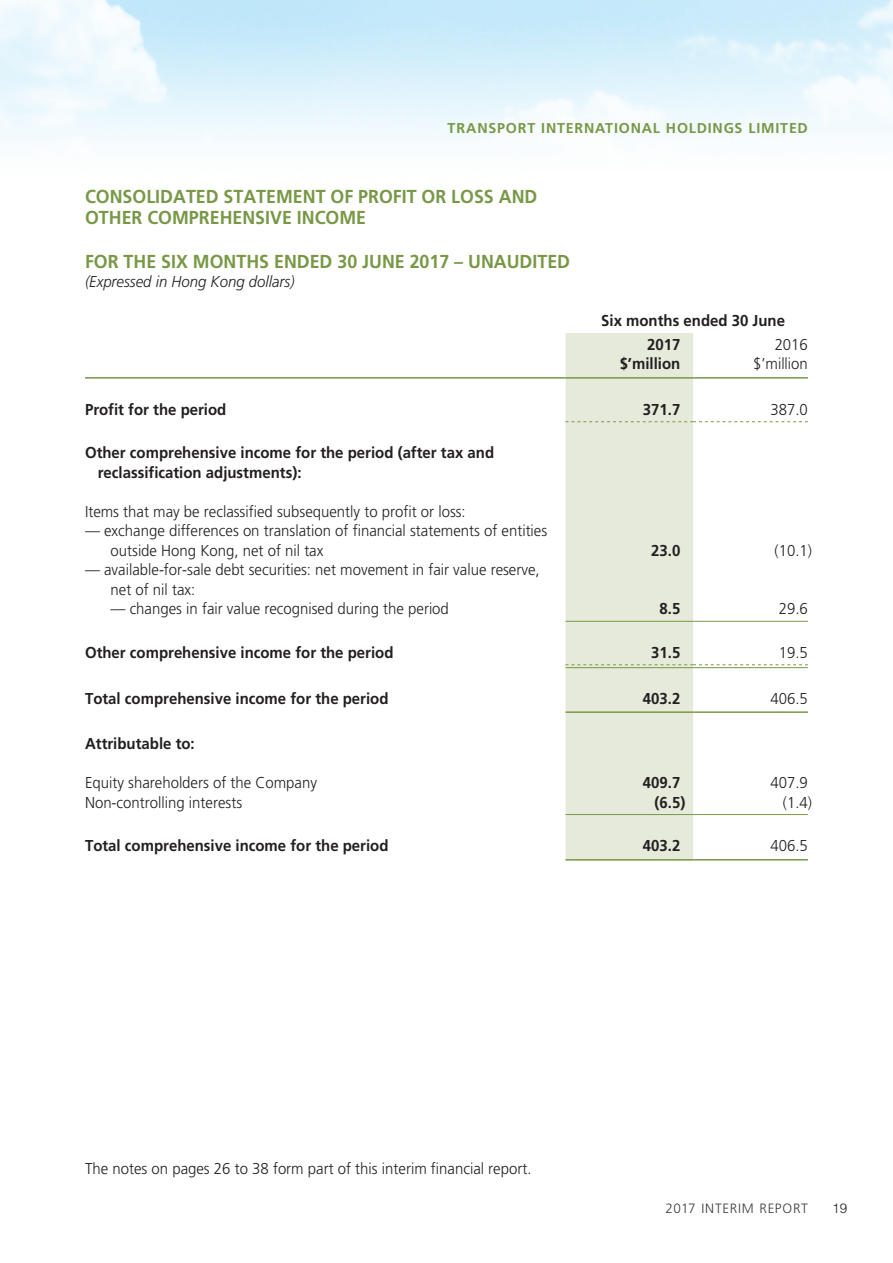
<style>
.page{position:relative;width:893px;height:1263px;background:#fff}
.page>*{position:absolute;margin:0;border:0;box-sizing:border-box;transform-origin:0 0}
.t1{font:700 18.75px "Frutiger LT Std";color:#789846;scale:.95 1}
.t2{font:300 15.75px/19.5px "Frutiger LT Std";color:#231f20;scale:.95 1}
.t3{font:700 15.75px/23.7px "Frutiger LT Std";color:#231f20;scale:.95 1}
.t4{font:italic 300 15.75px "Frutiger LT Std";color:#231f20;scale:.95 1}
.t5{font:700 14.25px "Frutiger LT Std";letter-spacing:.055em;color:#789846}
.t6{font:300 13.5px "Frutiger";letter-spacing:.055em;color:#3e3e3f}
.t7{font:300 13.5px "Helvetica";color:#231f20}
</style>
<div class="page">
<div style="left:566px;top:333px;width:127px;height:526px;background:#e5eada"></div>
<hr style="left:85px;top:377px;width:481px;height:2px;background:#789846">
<hr style="left:566px;top:377px;width:127px;height:2px;background:#789846">
<hr style="left:693px;top:377px;width:115px;height:2px;background:#789846">
<svg style="left:566px;top:421px;width:242px;height:1px"></svg>
<hr style="left:566px;top:621px;width:127px;height:1px;background:#789846">
<hr style="left:693px;top:621px;width:115px;height:1px;background:#789846">
<hr style="left:566px;top:667px;width:127px;height:1px;background:#789846">
<svg style="left:566px;top:664px;width:242px;height:1px"></svg>
<hr style="left:693px;top:667px;width:115px;height:1px;background:#789846">
<hr style="left:566px;top:711px;width:127px;height:2px;background:#789846">
<hr style="left:693px;top:711px;width:115px;height:2px;background:#789846">
<hr style="left:566px;top:814px;width:127px;height:1px;background:#789846">
<hr style="left:693px;top:814px;width:115px;height:1px;background:#789846">
<hr style="left:566px;top:859px;width:127px;height:1px;background:#789846">
<hr style="left:693px;top:859px;width:115px;height:1px;background:#789846">
<p class="t5" style="left:448px;top:119px;width:362px">TRANSPORT INTERNATIONAL HOLDINGS LIMITED</p>
<p class="t1" style="left:85px;top:185px;width:25px">Consolidated</p>
<p class="t1" style="left:224px;top:185px;width:13px">statement</p>
<p class="t1" style="left:331px;top:185px;width:41px">of profit</p>
<p class="t1" style="left:422px;top:185px;width:43px">or loss</p>
<p class="t1" style="left:499px;top:185px;width:15px">and</p>
<p class="t1" style="left:85px;top:207px;width:13px">other</p>
<p class="t1" style="left:147px;top:207px;width:13px">comprehensive</p>
<p class="t1" style="left:297px;top:207px;width:13px">income</p>
<p class="t1" style="left:85px;top:250px;width:13px">for</p>
<p class="t1" style="left:124px;top:250px;width:13px">the</p>
<p class="t1" style="left:161px;top:250px;width:48px">si x months</p>
<p class="t1" style="left:274px;top:250px;width:13px">ended</p>
<p class="t1" style="left:337px;top:250px;width:47px">30 June</p>
<p class="t1" style="left:410px;top:250px;width:75px">2017 – unaudited</p>
<p class="t4" style="left:85px;top:273px;width:222px">(Expressed in Hong Kong dollars)</p>
<p class="t3" style="left:647px;top:309px;width:147px;text-indent:-46px">Six months ended 30 June<br>2017</p>
<p class="t2" style="left:775px;top:335px;width:37px">2016</p>
<p class="t3" style="left:620px;top:352px;width:65px">$’million</p>
<p class="t2" style="left:753px;top:354px;width:59px">$’million</p>
<p class="t3" style="left:85px;top:398px;width:150px">Profit for the period</p>
<p class="t3" style="left:643px;top:398px;width:41px">371.7</p>
<p class="t2" style="left:770px;top:400px;width:41px">387.0</p>
<p class="t3" style="left:98px;top:443px;width:419px;line-height:19.5px;text-indent:-13px">Other comprehensive income for the period (after tax and reclassification adjustments):</p>
<p class="t2" style="left:85px;top:502px;width:402px">Items that may be reclassified subsequently to profit or loss:</p>
<p class="t2" style="left:111px;top:521px;width:461px;text-indent:-26px">— exchange differences on translation of financial statements of entities outside Hong Kong, net of nil tax</p>
<p class="t3" style="left:651px;top:539px;width:32px">23.0</p>
<p class="t2" style="left:775px;top:541px;width:41px">(10.1)</p>
<p class="t2" style="left:111px;top:560px;width:453px;text-indent:-26px">— available-for-sale debt securities: net movement in fair value reserve, net of nil tax:</p>
<p class="t2" style="left:111px;top:599px;width:358px">— changes in fair value recognised during the period</p>
<p class="t3" style="left:659px;top:597px;width:23px">8.5</p>
<p class="t2" style="left:779px;top:599px;width:32px">29.6</p>
<p class="t3" style="left:85px;top:641px;width:326px">Other comprehensive income for the period</p>
<p class="t3" style="left:651px;top:641px;width:32px">31.5</p>
<p class="t2" style="left:779px;top:643px;width:32px">19.5</p>
<p class="t3" style="left:85px;top:686px;width:321px">Total comprehensive income for the period</p>
<p class="t3" style="left:643px;top:686px;width:41px">403.2</p>
<p class="t2" style="left:770px;top:689px;width:41px">406.5</p>
<p class="t3" style="left:85px;top:732px;width:117px">Attributable to:</p>
<p class="t2" style="left:85px;top:773px;width:246px">Equity shareholders of the Company</p>
<p class="t3" style="left:643px;top:771px;width:41px">409.7</p>
<p class="t2" style="left:770px;top:773px;width:41px">407.9</p>
<p class="t2" style="left:85px;top:793px;width:167px">Non-controlling interests</p>
<p class="t3" style="left:655px;top:790px;width:34px">(6.5)</p>
<p class="t2" style="left:783px;top:793px;width:32px">(1.4)</p>
<p class="t3" style="left:85px;top:834px;width:321px">Total comprehensive income for the period</p>
<p class="t3" style="left:643px;top:834px;width:41px">403.2</p>
<p class="t2" style="left:770px;top:836px;width:41px">406.5</p>
<p class="t2" style="left:85px;top:1159px;width:471px">The notes on pages 26 to 38 form part of this interim financial report.</p>
<p class="t6" style="left:665px;top:1200px;width:144px">2017 INTERIM REPORT</p>
<p class="t7" style="left:832px;top:1200px;width:17px">19</p>
</div>
